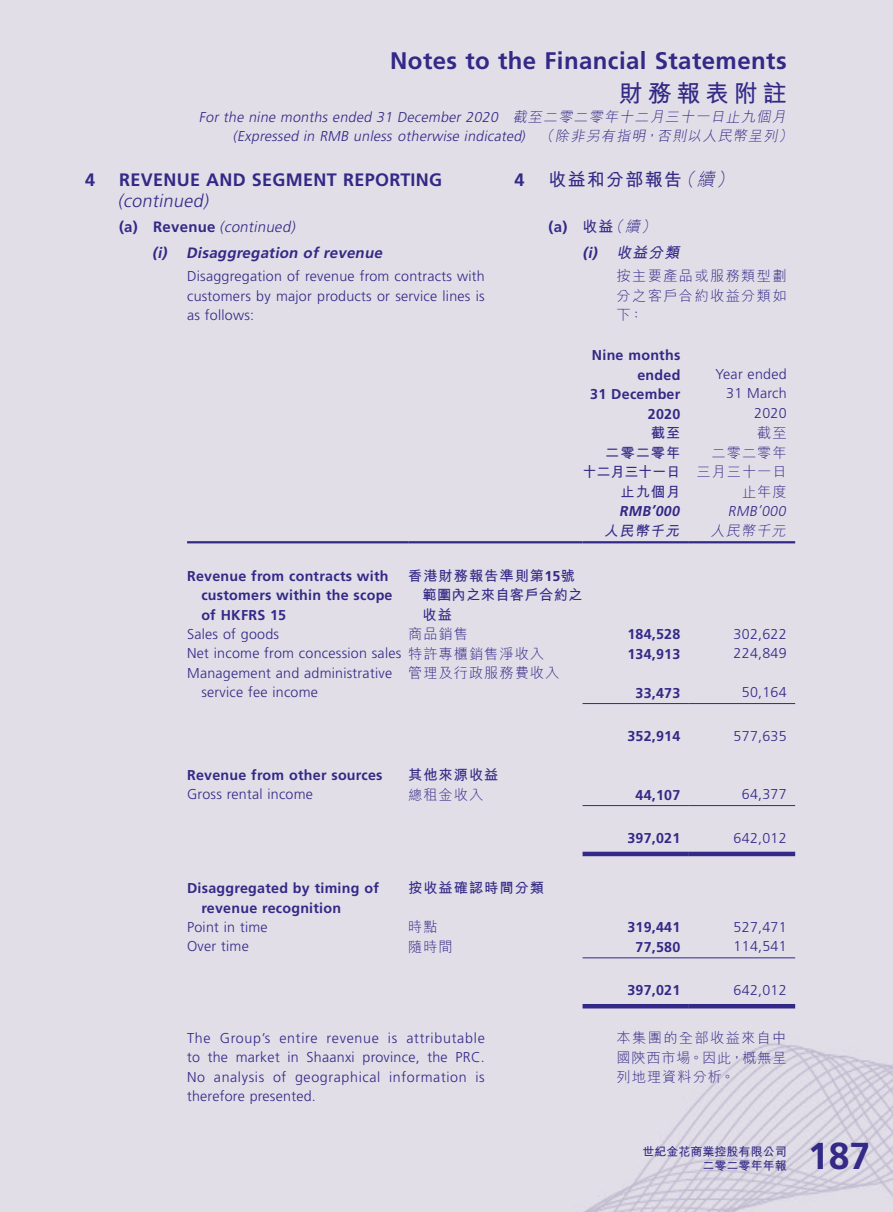
<style>
.page{position:relative;width:893px;height:1212px;background:#e1dee8}
.page>*{position:absolute;margin:0;border:0;box-sizing:border-box;transform-origin:0 0}
.t1{font:700 37.5px "Frutiger LT Std";color:#332986}
.t2{font:700 24px "Frutiger LT Std";letter-spacing:.02em;color:#332986}
.t3{font:24px "M Hei HK Bold E Ten B5 H";letter-spacing:.2em;color:#332986}
.t4{font:700 18px "Frutiger LT Std";letter-spacing:.02em;color:#332986}
.t5{font:italic 300 18px "Frutiger LT Std";color:#332986}
.t6{font:18px "M Hei HK Bold E Ten B5 H";letter-spacing:.07em;color:#332986}
.t7{font:italic 700 15px/25.2px "Frutiger LT Std";color:#332986}
.t8{font:700 15px "Frutiger LT Std";color:#332986}
.t9{font:italic 15px "M Hei HK Bold E Ten B5 H";color:#332986}
.t10{font:300 14.25px/19.5px "Frutiger LT Std";letter-spacing:.02em;color:#332986;text-align:justify}
.t11{font:700 14.25px/19.5px "Frutiger LT Std";letter-spacing:.02em;color:#332986}
.t12{font:italic 300 14.25px/19.5px "Frutiger LT Std";color:#332986}
.t13{font:14.25px/19.5px "M Hei HK Light E Ten B5 H";letter-spacing:.07em;color:#332986;text-align:justify}
.t14{font:14.25px/19.5px "M Hei HK Bold E Ten B5 H";letter-spacing:.07em;color:#332986;text-align:right}
.t15{font:14.25px/19.5px "M Hei HK Bold E Ten B5 H";letter-spacing:.025em;color:#332986}
.t16{font:italic 700 14.25px "Frutiger LT Std";color:#332986}
.t17{font:italic 14.25px "M Hei HK Bold E Ten B5 H";color:#332986}
.t18{font:italic 14.25px "M Hei HK Light E Ten B5 H";color:#332986}
.t19{font:12px/13.5px "M Hei HK Bold E Ten B5 H";color:#332986;text-align:right}
.s1{font-family:"M Hei HK Light E Ten B5 H";font-weight:400}
.s2{font-style:normal}
.s3{font-weight:300}
.s4{font-family:"M Hei HK Light E Ten B5 H";font-style:italic}
.s5{font-family:"M Hei HK Bold E Ten B5 H";font-weight:400}
.s6{font-family:"M Hei HK Light E Ten B5 H";font-weight:400;font-style:italic}
.s7{font-family:"Frutiger LT Std";font-weight:700}
</style>
<div class="page">
<hr style="left:187px;top:541px;width:221px;height:2px;background:#332986">
<hr style="left:408px;top:541px;width:175px;height:2px;background:#332986">
<hr style="left:583px;top:541px;width:106px;height:2px;background:#332986">
<hr style="left:689px;top:541px;width:106px;height:2px;background:#332986">
<hr style="left:583px;top:703px;width:106px;height:1px;background:#332986">
<hr style="left:689px;top:703px;width:106px;height:1px;background:#332986">
<hr style="left:583px;top:805px;width:106px;height:1px;background:#332986">
<hr style="left:689px;top:805px;width:106px;height:1px;background:#332986">
<hr style="left:583px;top:852px;width:106px;height:4px;background:#332986">
<hr style="left:689px;top:852px;width:106px;height:4px;background:#332986">
<hr style="left:583px;top:957px;width:106px;height:1px;background:#332986">
<hr style="left:689px;top:957px;width:106px;height:1px;background:#332986">
<hr style="left:583px;top:1004px;width:106px;height:4px;background:#332986">
<hr style="left:689px;top:1004px;width:106px;height:4px;background:#332986">
<h2 class="t2" style="left:390px;top:51px;width:398px">Notes to the Financial Statements</h2>
<h2 class="t3" style="left:619px;top:84px;width:169px">財務報表附註</h2>
<p class="t12" style="left:233px;top:108px;width:563px;text-indent:-34px">For the nine months ended 31 December 2020 <span class="s1">截至二零二零年十二月三十一日止九個月</span>(Expressed in RMB unless otherwise indicated) <span class="s1">（除非另有指明，否則以人民幣呈列）</span></p>
<p class="t4" style="left:85px;top:173px;width:12px">4</p>
<p class="t4" style="left:119px;top:173px;width:325px">REVENUE AND SEGMENT REPORTING</p>
<p class="t5" style="left:118px;top:194px;width:95px">(continued)</p>
<p class="t7" style="left:152px;top:216px;width:234px;text-indent:-33px"><span class="s2">(a) Reve n u e</span> <span class="s3">(continued)<br></span>(i) Disaggregation of revenue</p>
<p class="t10" style="left:187px;top:268px;width:299px">Disaggregation of revenue from contracts with customers by major products or service lines is as follows:</p>
<p class="t4" style="left:514px;top:173px;width:12px">4</p>
<p class="t6" style="left:549px;top:173px;width:190px">收益和分部報告<span class="s4">（續）</span></p>
<p class="t8" style="left:549px;top:221px;width:111px">(a) <span class="s5">收益</span><span class="s6">（續）</span></p>
<p class="t9" style="left:583px;top:246px;width:101px"><span class="s7">(i)</span> 收益分類</p>
<p class="t13" style="left:617px;top:268px;width:172px">按主要產品或服務類型劃分之客戶合約收益分類如下：</p>
<p class="t11" style="left:590px;top:346px;width:92px;text-align:right">Nine months ended<br>31 December<br>2020</p>
<p class="t10" style="left:716px;top:365px;width:73px;text-align:right">Year ended<br>31 March<br>2020</p>
<p class="t14" style="left:583px;top:425px;width:99px">截至<br>二零二零年<br>十二月三十一日止九個月</p>
<p class="t13" style="left:696px;top:425px;width:92px;text-align:right">截至<br>二零二零年三月三十一日止年度</p>
<p class="t16" style="left:619px;top:505px;width:64px">RMB’000</p>
<p class="t12" style="left:728px;top:502px;width:62px">RMB’000</p>
<p class="t17" style="left:604px;top:525px;width:79px">人民幣千元</p>
<p class="t18" style="left:711px;top:525px;width:79px">人民幣千元</p>
<p class="t11" style="left:201px;top:567px;width:193px;text-indent:-14px">Revenue from contracts with customers within the scope of HKFRS 15</p>
<p class="t15" style="left:422px;top:567px;width:162px;text-indent:-14px">香港財務報告準則第<span class="s7">15</span>號範圍內之來自客戶合約之收益</p>
<p class="t10" style="left:187px;top:625px;width:93px">Sales of goods</p>
<p class="t13" style="left:408px;top:626px;width:61px">商品銷售</p>
<p class="t11" style="left:627px;top:625px;width:55px">184,528</p>
<p class="t10" style="left:734px;top:625px;width:55px">302,622</p>
<p class="t10" style="left:187px;top:644px;width:359px">Net income from concession sales <span class="s1">特許專櫃銷售淨收入</span></p>
<p class="t11" style="left:627px;top:645px;width:55px">134,913</p>
<p class="t10" style="left:734px;top:644px;width:55px">224,849</p>
<p class="t10" style="left:201px;top:664px;width:192px;text-indent:-14px">Management and administrative service fee income</p>
<p class="t13" style="left:408px;top:665px;width:153px">管理及行政服務費收入</p>
<p class="t11" style="left:635px;top:684px;width:46px">33,473</p>
<p class="t10" style="left:742px;top:683px;width:46px">50,164</p>
<p class="t11" style="left:627px;top:727px;width:55px">352,914</p>
<p class="t10" style="left:734px;top:727px;width:55px">577,635</p>
<p class="t11" style="left:187px;top:766px;width:197px">Revenue from other sources</p>
<p class="t14" style="left:408px;top:767px;width:92px">其他來源收益</p>
<p class="t10" style="left:187px;top:785px;width:127px">Gross rental income</p>
<p class="t13" style="left:408px;top:786px;width:77px">總租金收入</p>
<p class="t11" style="left:635px;top:786px;width:46px">44,107</p>
<p class="t10" style="left:742px;top:785px;width:46px">64,377</p>
<p class="t11" style="left:627px;top:829px;width:55px">397,021</p>
<p class="t10" style="left:734px;top:829px;width:55px">642,012</p>
<p class="t11" style="left:201px;top:880px;width:179px;text-indent:-14px">Disaggregated by timing of revenue recognition</p>
<p class="t14" style="left:408px;top:880px;width:137px">按收益確認時間分類</p>
<p class="t10" style="left:187px;top:918px;width:82px">Point in time</p>
<p class="t13" style="left:408px;top:919px;width:31px">時點</p>
<p class="t11" style="left:627px;top:919px;width:55px">319,441</p>
<p class="t10" style="left:734px;top:918px;width:55px">527,471</p>
<p class="t10" style="left:187px;top:938px;width:63px">Over time</p>
<p class="t13" style="left:408px;top:939px;width:46px">隨時間</p>
<p class="t11" style="left:635px;top:938px;width:46px">77,580</p>
<p class="t10" style="left:734px;top:938px;width:55px">114,541</p>
<p class="t11" style="left:627px;top:982px;width:55px">397,021</p>
<p class="t10" style="left:734px;top:981px;width:55px">642,012</p>
<p class="t10" style="left:187px;top:1029px;width:299px">The Group’s entire revenue is attributable to the market in Shaanxi province, the PRC.<br>No analysis of geographical information is therefore presented.</p>
<p class="t13" style="left:617px;top:1030px;width:172px">本集團的全部收益來自中國陝西市場。因此，概無呈列地理資料分析。</p>
<p class="t19" style="left:642px;top:1146px;width:146px">世紀金花商業控股有限公司二零二零年年報</p>
<h1 class="t1" style="left:808px;top:1141px;width:64px">187</h1>
</div>
